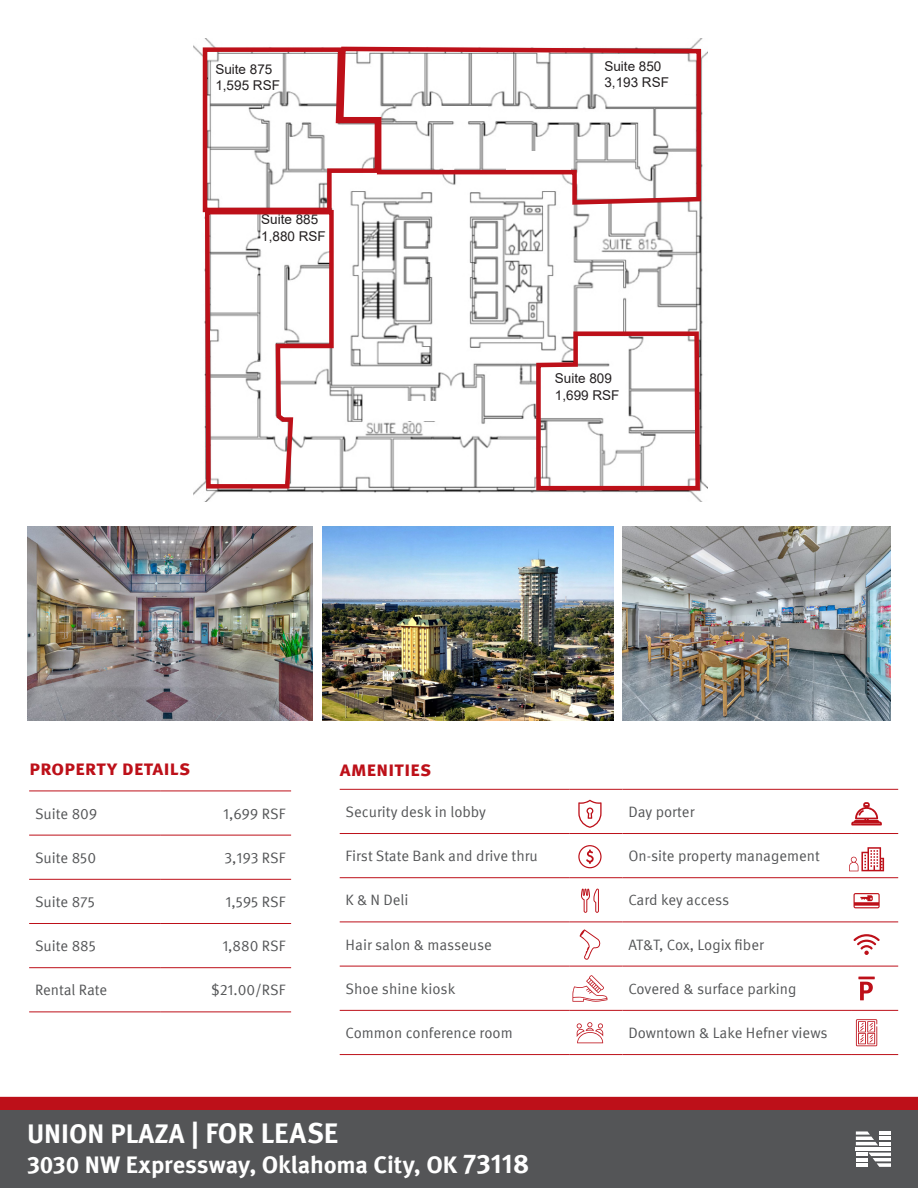
<style>
.page{position:relative;width:918px;height:1188px;background:#fff}
.page>*{position:absolute;margin:0;border:0;box-sizing:border-box;transform-origin:0 0}
.t1{font:700 27px "KF Meta OT";color:#fff}
.t2{font:700 24px "KF Meta OT";letter-spacing:-.005em;color:#fff}
.t3{font:700 21px "KF Meta OT";letter-spacing:-.01em;color:#bd1019}
.t4{font:15px "KF Meta OT";color:#545557}
.t5{font:13.5px "Arial";color:#231f20}
.s1{font-size:28.5px}
.s2{font-size:27px}
</style>
<div class="page">
<img style="left:28px;top:526px;width:285px;height:194px">
<img style="left:622px;top:526px;width:268px;height:195px">
<img style="left:323px;top:526px;width:290px;height:195px">
<img style="left:194px;top:39px;width:514px;height:463px">
<div style="left:404px;top:401px;width:73px;height:20px;background:#fff"></div>
<svg style="left:534px;top:329px;width:168px;height:164px"></svg>
<div style="left:555px;top:374px;width:68px;height:36px;background:#fff"></div>
<svg style="left:337px;top:44px;width:366px;height:163px"></svg>
<div style="left:0;top:1097px;width:918px;height:13px;background:#bd1019"></div>
<div style="left:0;top:1110px;width:918px;height:78px;background:#545557"></div>
<svg style="left:856px;top:1131px;width:35px;height:14px"></svg>
<svg style="left:856px;top:1153px;width:35px;height:14px"></svg>
<hr style="left:856px;top:1147px;width:35px;height:4px;background:#fff">
<hr style="left:29px;top:791px;width:131px;height:1px;background:#bd1019">
<hr style="left:160px;top:791px;width:131px;height:1px;background:#bd1019">
<hr style="left:29px;top:835px;width:131px;height:1px;background:#bd1019">
<hr style="left:160px;top:835px;width:131px;height:1px;background:#bd1019">
<hr style="left:29px;top:879px;width:131px;height:1px;background:#bd1019">
<hr style="left:160px;top:879px;width:131px;height:1px;background:#bd1019">
<hr style="left:29px;top:923px;width:131px;height:1px;background:#bd1019">
<hr style="left:160px;top:923px;width:131px;height:1px;background:#bd1019">
<hr style="left:29px;top:967px;width:131px;height:1px;background:#bd1019">
<hr style="left:160px;top:967px;width:131px;height:1px;background:#bd1019">
<hr style="left:29px;top:1012px;width:131px;height:1px;background:#bd1019">
<hr style="left:160px;top:1012px;width:131px;height:1px;background:#bd1019">
<hr style="left:340px;top:833px;width:229px;height:1px;background:#bd1019">
<hr style="left:622px;top:833px;width:230px;height:1px;background:#bd1019">
<hr style="left:340px;top:877px;width:229px;height:1px;background:#bd1019">
<hr style="left:622px;top:877px;width:230px;height:1px;background:#bd1019">
<hr style="left:340px;top:922px;width:229px;height:1px;background:#bd1019">
<hr style="left:622px;top:922px;width:230px;height:1px;background:#bd1019">
<hr style="left:340px;top:966px;width:229px;height:1px;background:#bd1019">
<hr style="left:622px;top:966px;width:230px;height:1px;background:#bd1019">
<hr style="left:340px;top:1010px;width:229px;height:1px;background:#bd1019">
<hr style="left:622px;top:1010px;width:230px;height:1px;background:#bd1019">
<hr style="left:340px;top:1054px;width:229px;height:1px;background:#bd1019">
<hr style="left:622px;top:1054px;width:230px;height:1px;background:#bd1019">
<hr style="left:340px;top:789px;width:229px;height:1px;background:#bd1019">
<hr style="left:569px;top:789px;width:53px;height:1px;background:#bd1019">
<hr style="left:622px;top:789px;width:230px;height:1px;background:#bd1019">
<hr style="left:852px;top:789px;width:46px;height:1px;background:#bd1019">
<hr style="left:569px;top:833px;width:53px;height:1px;background:#bd1019">
<hr style="left:569px;top:877px;width:53px;height:1px;background:#bd1019">
<hr style="left:569px;top:922px;width:53px;height:1px;background:#bd1019">
<hr style="left:569px;top:966px;width:53px;height:1px;background:#bd1019">
<hr style="left:569px;top:1010px;width:53px;height:1px;background:#bd1019">
<hr style="left:569px;top:1054px;width:53px;height:1px;background:#bd1019">
<hr style="left:852px;top:833px;width:46px;height:1px;background:#bd1019">
<hr style="left:852px;top:877px;width:46px;height:1px;background:#bd1019">
<hr style="left:852px;top:922px;width:46px;height:1px;background:#bd1019">
<hr style="left:852px;top:966px;width:46px;height:1px;background:#bd1019">
<hr style="left:852px;top:1054px;width:46px;height:1px;background:#bd1019">
<hr style="left:852px;top:1010px;width:46px;height:1px;background:#bd1019">
<svg style="left:578px;top:800px;width:24px;height:28px"></svg>
<svg style="left:858px;top:977px;width:17px;height:23px"></svg>
<svg style="left:854px;top:893px;width:26px;height:15px"></svg>
<svg style="left:578px;top:845px;width:24px;height:23px"></svg>
<svg style="left:581px;top:889px;width:18px;height:24px"></svg>
<svg style="left:579px;top:929px;width:22px;height:31px"></svg>
<svg style="left:572px;top:975px;width:35px;height:27px"></svg>
<svg style="left:577px;top:1022px;width:26px;height:21px"></svg>
<svg style="left:851px;top:802px;width:31px;height:23px"></svg>
<svg style="left:853px;top:934px;width:27px;height:21px"></svg>
<svg style="left:849px;top:847px;width:35px;height:24px"></svg>
<svg style="left:856px;top:1019px;width:21px;height:27px"></svg>
<svg style="left:201px;top:45px;width:180px;height:446px"></svg>
<p class="t5" style="left:215px;top:60px;width:59px">Suite 875</p>
<p class="t5" style="left:215px;top:76px;width:66px">1,595 RSF</p>
<p class="t5" style="left:261px;top:210px;width:59px">Suite 885</p>
<p class="t5" style="left:261px;top:227px;width:66px">1,880 RSF</p>
<p class="t5" style="left:604px;top:57px;width:59px">Suite 850</p>
<p class="t5" style="left:604px;top:73px;width:66px">3,193 RSF</p>
<p class="t5" style="left:555px;top:369px;width:59px">Suite 809</p>
<p class="t5" style="left:555px;top:386px;width:66px">1,699 RSF</p>
<p class="t3" style="left:29px;top:754px;width:163px">PROPERTY DETAILS</p>
<p class="t4" style="left:35px;top:804px;width:64px">Suite 809</p>
<p class="t4" style="left:223px;top:804px;width:64px">1,699 RSF</p>
<p class="t4" style="left:35px;top:849px;width:63px">Suite 850</p>
<p class="t4" style="left:224px;top:849px;width:62px">3,193 RSF</p>
<p class="t4" style="left:35px;top:893px;width:61px">Suite 875</p>
<p class="t4" style="left:226px;top:893px;width:61px">1,595 RSF</p>
<p class="t4" style="left:35px;top:937px;width:63px">Suite 885</p>
<p class="t4" style="left:222px;top:937px;width:64px">1,880 RSF</p>
<p class="t4" style="left:35px;top:981px;width:74px">Rental Rate</p>
<p class="t4" style="left:211px;top:981px;width:76px">$21.00/RSF</p>
<p class="t3" style="left:340px;top:755px;width:58px">amenities</p>
<p class="t4" style="left:346px;top:803px;width:142px">Security desk in lobby</p>
<p class="t4" style="left:628px;top:803px;width:68px">Day porter</p>
<p class="t4" style="left:346px;top:847px;width:194px">First State Bank and drive thru</p>
<p class="t4" style="left:628px;top:847px;width:193px">On-site property management</p>
<p class="t4" style="left:346px;top:891px;width:65px">K &amp; N Deli</p>
<p class="t4" style="left:628px;top:891px;width:102px">Card key access</p>
<p class="t4" style="left:346px;top:935px;width:148px">Hair salon &amp; masseuse</p>
<p class="t4" style="left:628px;top:935px;width:137px">AT&amp;T, Cox, Logix fiber</p>
<p class="t4" style="left:346px;top:980px;width:111px">Shoe shine kiosk</p>
<p class="t4" style="left:628px;top:980px;width:170px">Covered &amp; surface parking</p>
<p class="t4" style="left:346px;top:1024px;width:169px">Common conference room</p>
<p class="t4" style="left:628px;top:1024px;width:201px">Downtown &amp; Lake Hefner views</p>
<p class="t1" style="left:27px;top:1116px;width:313px">UNION PLAZA <span class="s1">| FOR LEASE</span></p>
<p class="t2" style="left:27px;top:1149px;width:504px">3030 NW Expressway, Oklahoma City, OK <span class="s2">73118</span></p>
</div>
